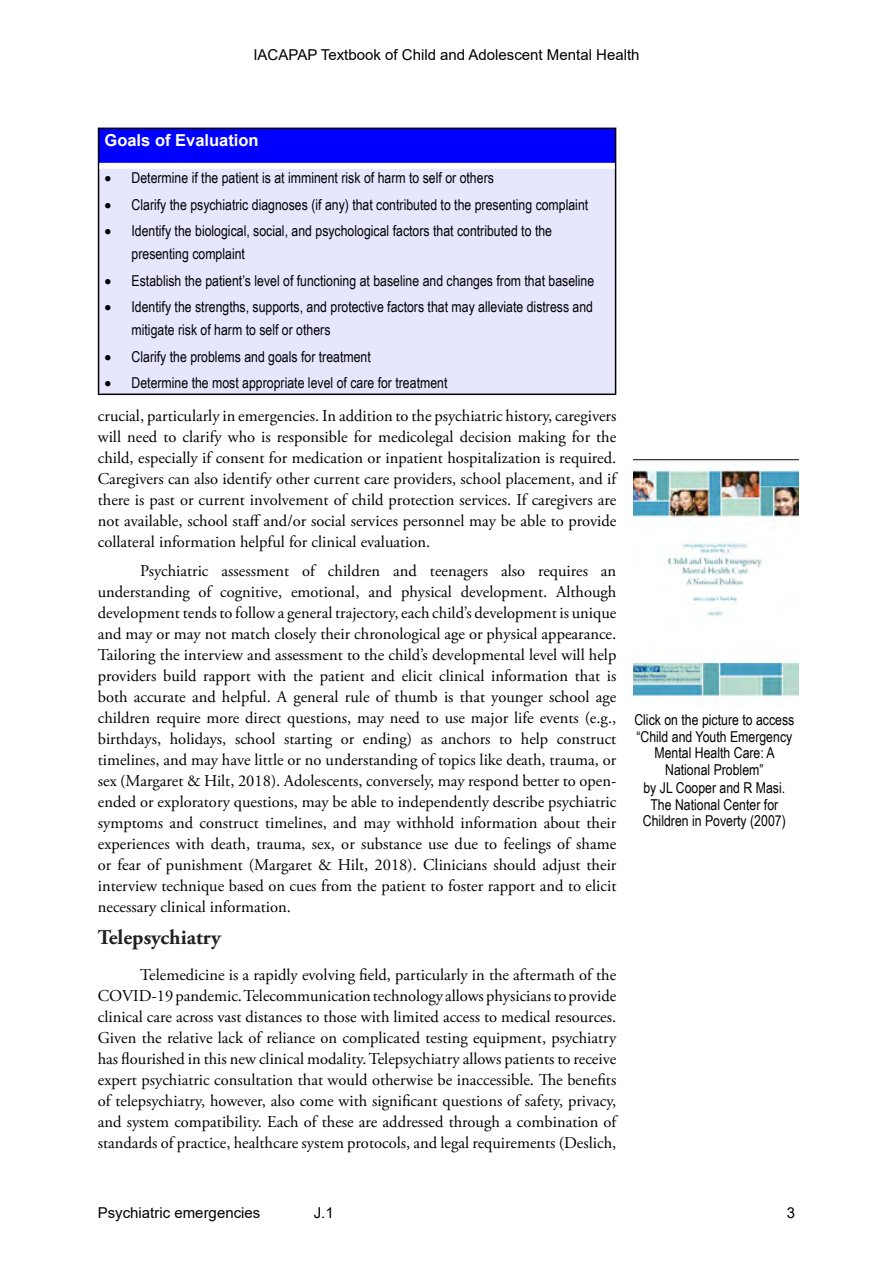
<style>
.page{position:relative;width:893px;height:1263px;background:#fff}
.page>*{position:absolute;margin:0;border:0;box-sizing:border-box;transform-origin:0 0}
.t1{font:700 21px "Adobe Garamond Pro";color:#212121}
.Book_style_1{font:16.5px/21px "Adobe Garamond Pro";color:#000;text-align:justify}
.t2{font:700 16.5px "Arial";color:#fff}
.t3{font:15px/16.5px "Arial Narrow";color:#000;text-align:center}
.t4{font:15px "Arial";color:#000}
</style>
<div class="page">
<img style="left:633px;top:459px;width:165px;height:240px">
<div style="left:99px;top:128px;width:517px;height:38px;background:#00f"></div>
<div style="left:99px;top:166px;width:517px;height:228px;background:#e6e6ff"></div>
<hr style="left:98px;top:166px;width:1px;height:228px;background:#000">
<hr style="left:615px;top:166px;width:1px;height:228px;background:#000">
<hr style="left:98px;top:394px;width:518px;height:1px;background:#000">
<hr style="left:98px;top:128px;width:518px;height:1px;background:#000">
<hr style="left:98px;top:129px;width:1px;height:37px;background:#000">
<hr style="left:615px;top:129px;width:1px;height:37px;background:#000">
<div style="left:99px;top:163px;width:516px;height:6px;background:#fff"></div>
<p class="t4" style="left:253px;top:45px;width:388px">IACAPAP Textbook of Child and Adolescent Mental Health</p>
<p class="t2" style="left:105px;top:129px;width:156px">Goals of Evaluation</p>
<p class="t3" style="left:105px;top:169px;width:391px">• Determine if the patient is at imminent risk of harm to self or others</p>
<p class="t3" style="left:105px;top:195px;width:485px">• Clarify the psychiatric diagnoses (if any) that contributed to the presenting complaint</p>
<p class="t3" style="left:132px;top:219px;width:422px;line-height:22.5px;text-align:left;text-indent:-27px">• Identify the biological, social, and psychological factors that contributed to the presenting complaint</p>
<p class="t3" style="left:105px;top:271px;width:491px">• Establish the patient’s level of functioning at baseline and changes from that baseline</p>
<p class="t3" style="left:132px;top:295px;width:463px;line-height:22.5px;text-align:left;text-indent:-27px">• Identify the strengths, supports, and protective factors that may alleviate distress and mitigate risk of harm to self or others</p>
<p class="t3" style="left:105px;top:347px;width:268px">• Clarify the problems and goals for treatment</p>
<p class="t3" style="left:105px;top:374px;width:344px">• Determine the most appropriate level of care for treatment</p>
<p class="Book_style_1" style="left:98px;top:406px;width:520px">crucial, particularly in emergencies. In addition to the psychiatric history, caregivers will need to clarify who is responsible for medicolegal decision making for the child, especially if consent for medication or inpatient hospitalization is required.<br>Caregivers can also identify other current care providers, school placement, and if there is past or current involvement of child protection services. If caregivers are not available, school staff and/or social services personnel may be able to provide collateral information helpful for clinical evaluation.</p>
<p class="Book_style_1" style="left:98px;top:561px;width:520px;text-indent:43px">Psychiatric assessment of children and teenagers also requires an understanding of cognitive, emotional, and physical development. Although development tends to follow a general trajectory, each child’s development is unique and may or may not match closely their chronological age or physical appearance.<br>Tailoring the interview and assessment to the child’s developmental level will help providers build rapport with the patient and elicit clinical information that is both accurate and helpful. A general rule of thumb is that younger school age children require more direct questions, may need to use major life events (e.g., birthdays, holidays, school starting or ending) as anchors to help construct timelines, and may have little or no understanding of topics like death, trauma, or sex (Margaret &amp; Hilt, 2018). Adolescents, conversely, may respond better to open&shy;ended or exploratory questions, may be able to independently describe psychiatric symptoms and construct timelines, and may withhold information about their experiences with death, trauma, sex, or substance use due to feelings of shame or fear of punishment (Margaret &amp; Hilt, 2018). Clinicians should adjust their interview technique based on cues from the patient to foster rapport and to elicit necessary clinical information.</p>
<p class="t1" style="left:98px;top:925px;width:125px">Telepsychiatry</p>
<p class="Book_style_1" style="left:98px;top:965px;width:520px;text-indent:43px">Telemedicine is a rapidly evolving field, particularly in the aftermath of the COVID-19 pandemic. Telecommunication technology allows physicians to provide clinical care across vast distances to those with limited access to medical resources.<br>Given the relative lack of reliance on complicated testing equipment, psychiatry has flourished in this new clinical modality. Telepsychiatry allows patients to receive expert psychiatric consultation that would otherwise be inaccessible. The benefits of telepsychiatry, however, also come with significant questions of safety, privacy, and system compatibility. Each of these are addressed through a combination of standards of practice, healthcare system protocols, and legal requirements (Deslich,</p>
<p class="t3" style="left:634px;top:711px;width:161px">Click on the picture to access “Child and Youth Emergency<br>Mental Health Care: A<br>National Problem”</p>
<p class="t3" style="left:643px;top:779px;width:144px">by JL Cooper and R Masi.<br>The National Center for<br>Children in Poverty (2007)</p>
<p class="t4" style="left:98px;top:1202px;width:164px">Psychiatric emergencies</p>
<p class="t4" style="left:314px;top:1202px;width:22px">J.1</p>
<p class="t4" style="left:787px;top:1202px;width:10px">3</p>
</div>
